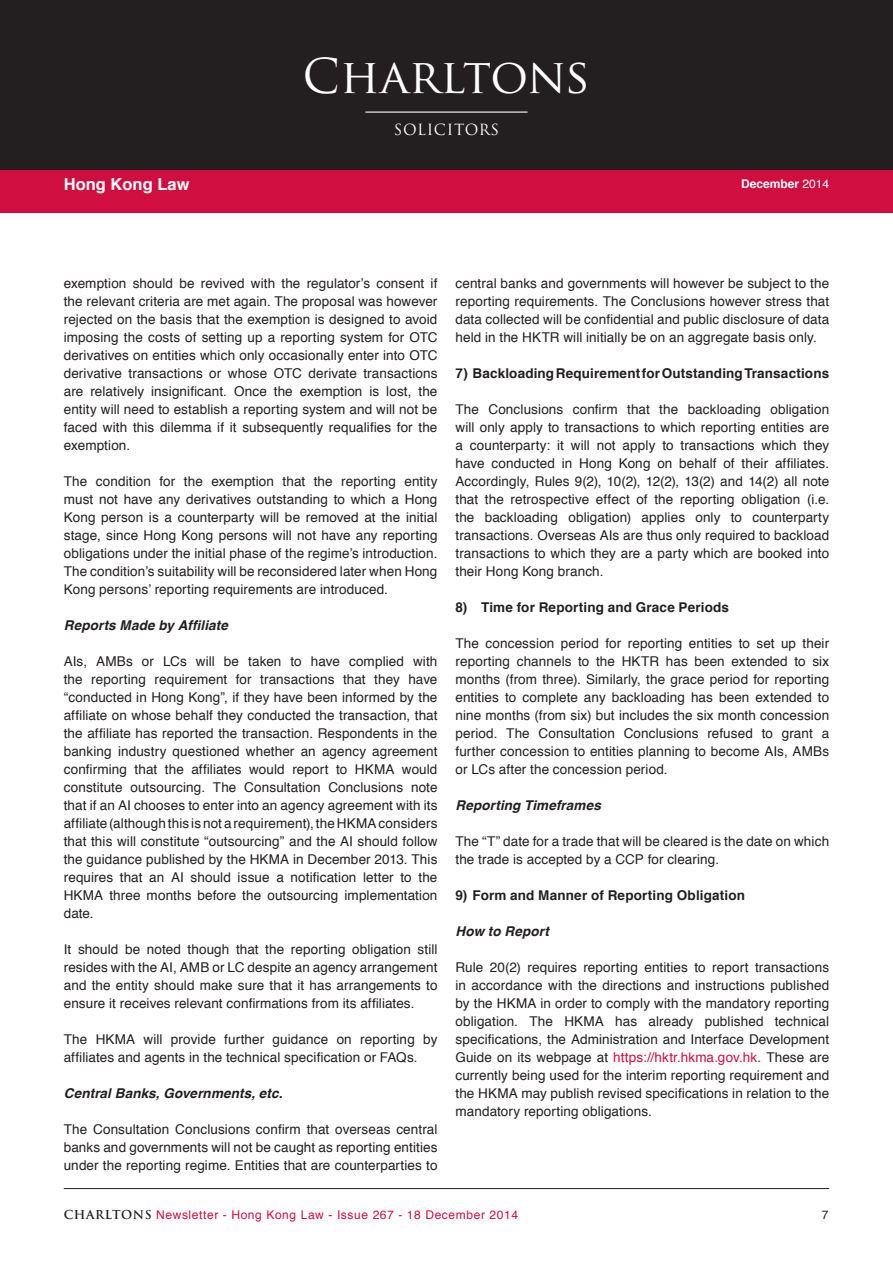
<style>
.page{position:relative;width:893px;height:1263px;background:#fff}
.page>*{position:absolute;margin:0;border:0;box-sizing:border-box;transform-origin:0 0}
.t1{font:46.8px "Trajan Pro";color:#fff}
.t2{font:700 16.5px "Helvetica";color:#fff}
.t3{font:15px "Trajan Pro";letter-spacing:.04em;color:#fff}
.body_text{font:13.5px/18px "Helvetica";letter-spacing:.01em;color:#231f20;text-align:justify}
.body_text_i_heading{font:700 13.5px "Helvetica";letter-spacing:.01em;color:#231f20}
.body__Subtitle2{font:italic 700 13.5px "Helvetica";letter-spacing:.01em;color:#231f20}
.body_text-2{font:700 13.5px "Helvetica";letter-spacing:.01em;color:#231f20}
.t4{font:12px "Helvetica";letter-spacing:.05em;color:#d10e40}
.t5{font:700 12px "Helvetica";color:#fff}
.t6{font:12px "Helvetica";color:#231f20}
.s1{font-weight:400}
.s2{color:#d10e40}
.s3{font-family:"Trajan Pro";font-weight:700;color:#231f20}
</style>
<div class="page">
<div style="left:0;top:194px;width:893px;height:19px;background:#d10e40"></div>
<hr style="left:64px;top:1188px;width:765px;height:1px;background:#231f20">
<div style="left:0;top:0;width:893px;height:170px;background:#231f20"></div>
<div style="left:0;top:170px;width:893px;height:32px;background:#d10e40"></div>
<hr style="left:365px;top:112px;width:162px;height:1px;background:#fff">
<p class="t2" style="left:64px;top:171px;width:127px">Hong Kong Law</p>
<h1 class="t1" style="left:303px;top:47px;width:289px">Charltons</h1>
<p class="t3" style="left:394px;top:120px;width:107px">SOLICITORS</p>
<p class="t5" style="left:741px;top:174px;width:90px">December <span class="s1">2014</span></p>
<p class="body_text" style="left:64px;top:275px;width:375px">exemption should be revived with the regulator’s consent if the relevant criteria are met again. The proposal was however rejected on the basis that the exemption is designed to avoid imposing the costs of setting up a reporting system for OTC derivatives on entities which only occasionally enter into OTC derivative transactions or whose OTC derivate transactions are relatively insignificant. Once the exemption is lost, the entity will need to establish a reporting system and will not be faced with this dilemma if it subsequently requalifies for the exemption.</p>
<p class="body_text" style="left:64px;top:473px;width:375px">The condition for the exemption that the reporting entity must not have any derivatives outstanding to which a Hong Kong person is a counterparty will be removed at the initial stage, since Hong Kong persons will not have any reporting obligations under the initial phase of the regime’s introduction.<br>The condition’s suitability will be reconsidered later when Hong Kong persons’ reporting requirements are introduced.</p>
<p class="body__Subtitle2" style="left:64px;top:614px;width:166px">Reports Made by Affiliate</p>
<p class="body_text" style="left:64px;top:653px;width:375px">AIs, AMBs or LCs will be taken to have complied with the reporting requirement for transactions that they have “conducted in Hong Kong”, if they have been informed by the affiliate on whose behalf they conducted the transaction, that the affiliate has reported the transaction. Respondents in the banking industry questioned whether an agency agreement confirming that the affiliates would report to HKMA would constitute outsourcing. The Consultation Conclusions note that if an AI chooses to enter into an agency agreement with its affiliate (although this is not a requirement), the HKMA considers that this will constitute “outsourcing” and the AI should follow the guidance published by the HKMA in December 2013. This requires that an AI should issue a notification letter to the HKMA three months before the outsourcing implementation date.</p>
<p class="body_text" style="left:64px;top:941px;width:375px">It should be noted though that the reporting obligation still resides with the AI, AMB or LC despite an agency arrangement and the entity should make sure that it has arrangements to ensure it receives relevant confirmations from its affiliates.</p>
<p class="body_text" style="left:64px;top:1031px;width:375px">The HKMA will provide further guidance on reporting by affiliates and agents in the technical specification or FAQs.</p>
<p class="body__Subtitle2" style="left:64px;top:1082px;width:220px">Central Banks, Governments, etc.</p>
<p class="body_text" style="left:64px;top:1121px;width:375px">The Consultation Conclusions confirm that overseas central banks and governments will not be caught as reporting entities under the reporting regime. Entities that are counterparties to</p>
<p class="body_text" style="left:455px;top:275px;width:375px">central banks and governments will however be subject to the reporting requirements. The Conclusions however stress that data collected will be confidential and public disclosure of data held in the HKTR will initially be on an aggregate basis only.</p>
<p class="body_text_i_heading" style="left:455px;top:362px;width:375px">7) Backloading Requirement for Outstanding Transactions</p>
<p class="body_text" style="left:455px;top:401px;width:375px">The Conclusions confirm that the backloading obligation will only apply to transactions to which reporting entities are a counterparty: it will not apply to transactions which they have conducted in Hong Kong on behalf of their affiliates.<br>Accordingly, Rules 9(2), 10(2), 12(2), 13(2) and 14(2) all note that the retrospective effect of the reporting obligation (i.e. the backloading obligation) applies only to counterparty transactions. Overseas AIs are thus only required to backload transactions to which they are a party which are booked into their Hong Kong branch.</p>
<p class="body_text-2" style="left:455px;top:596px;width:275px">8) Time for Reporting and Grace Periods</p>
<p class="body_text" style="left:455px;top:635px;width:375px">The concession period for reporting entities to set up their reporting channels to the HKTR has been extended to six months (from three). Similarly, the grace period for reporting entities to complete any backloading has been extended to nine months (from six) but includes the six month concession period. The Consultation Conclusions refused to grant a further concession to entities planning to become AIs, AMBs or LCs after the concession period.</p>
<p class="body__Subtitle2" style="left:455px;top:794px;width:147px">Reporting Timeframes</p>
<p class="body_text" style="left:455px;top:833px;width:375px">The “T” date for a trade that will be cleared is the date on which the trade is accepted by a CCP for clearing.</p>
<p class="body_text_i_heading" style="left:455px;top:884px;width:291px">9) Form and Manner of Reporting Obligation</p>
<p class="body__Subtitle2" style="left:455px;top:920px;width:95px">How to Report</p>
<p class="body_text" style="left:455px;top:959px;width:375px">Rule 20(2) requires reporting entities to report transactions in accordance with the directions and instructions published by the HKMA in order to comply with the mandatory reporting obligation. The HKMA has already published technical specifications, the Administration and Interface Development Guide on its webpage at <span class="s2">https://hktr.hkma.gov.hk</span>. These are currently being used for the interim reporting requirement and the HKMA may publish revised specifications in relation to the mandatory reporting obligations.</p>
<p class="t4" style="left:64px;top:1206px;width:456px"><span class="s3">CHARLTONS</span> Newsletter - Hong Kong Law - Issue 267 - 18 December 2014</p>
<p class="t6" style="left:822px;top:1206px;width:8px">7</p>
</div>
